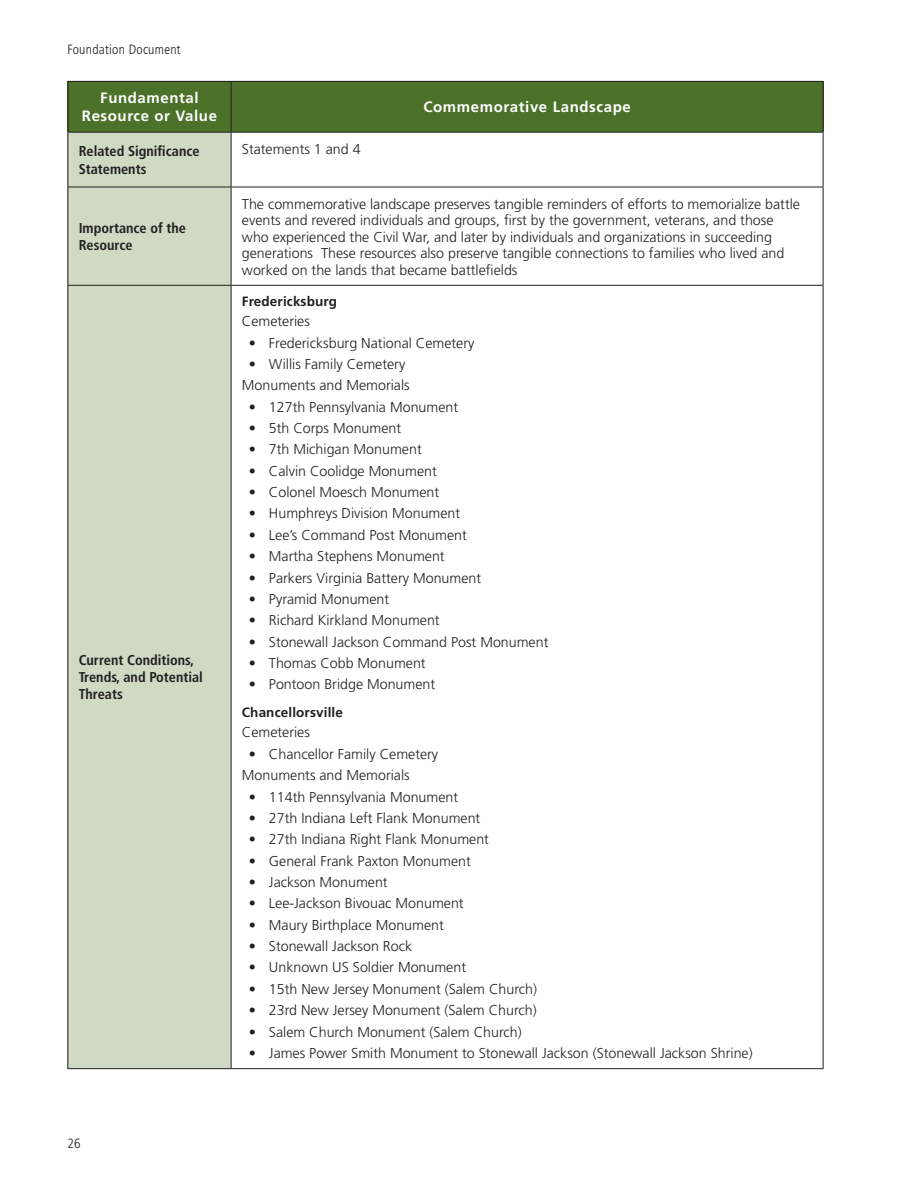
<style>
.page{position:relative;width:918px;height:1188px;background:#fff}
.page>*{position:absolute;margin:0;border:0;box-sizing:border-box;transform-origin:0 0}
.t1{font:700 15px/18px "Frutiger LT Std";letter-spacing:.04em;color:#fff;text-align:center}
.t2{font:300 14.25px/16.5px "Frutiger LT Std";color:#231f20}
.t3{font:700 condensed 14.25px/17.1px "Frutiger LT Std";color:#231f20}
.t4{font:700 13.5px "Frutiger LT Std";letter-spacing:.01em;color:#231f20}
.t5{font:300 condensed 13.5px "Frutiger LT Std";letter-spacing:.02em;color:#231f20}
</style>
<div class="page">
<div style="left:68px;top:81px;width:163px;height:51px;background:#4c722a"></div>
<div style="left:231px;top:81px;width:592px;height:51px;background:#4c722a"></div>
<div style="left:68px;top:132px;width:163px;height:55px;background:#cfd9c4"></div>
<div style="left:68px;top:187px;width:163px;height:98px;background:#cfd9c4"></div>
<div style="left:68px;top:285px;width:163px;height:784px;background:#cfd9c4"></div>
<hr style="left:68px;top:81px;width:163px;height:1px;background:#231f20">
<hr style="left:231px;top:81px;width:593px;height:1px;background:#231f20">
<hr style="left:68px;top:132px;width:163px;height:1px;background:#231f20">
<hr style="left:231px;top:132px;width:593px;height:1px;background:#231f20">
<hr style="left:68px;top:187px;width:163px;height:1px;background:#231f20">
<hr style="left:231px;top:187px;width:593px;height:1px;background:#231f20">
<hr style="left:68px;top:285px;width:163px;height:1px;background:#231f20">
<hr style="left:231px;top:285px;width:593px;height:1px;background:#231f20">
<hr style="left:68px;top:1068px;width:163px;height:1px;background:#231f20">
<hr style="left:231px;top:1068px;width:593px;height:1px;background:#231f20">
<hr style="left:68px;top:82px;width:1px;height:50px;background:#231f20">
<hr style="left:68px;top:133px;width:1px;height:54px;background:#231f20">
<hr style="left:68px;top:187px;width:1px;height:98px;background:#231f20">
<hr style="left:68px;top:286px;width:1px;height:782px;background:#231f20">
<hr style="left:231px;top:82px;width:1px;height:50px;background:#231f20">
<hr style="left:823px;top:82px;width:1px;height:50px;background:#231f20">
<hr style="left:231px;top:133px;width:1px;height:54px;background:#231f20">
<hr style="left:823px;top:133px;width:1px;height:54px;background:#231f20">
<hr style="left:231px;top:187px;width:1px;height:98px;background:#231f20">
<hr style="left:823px;top:187px;width:1px;height:98px;background:#231f20">
<hr style="left:231px;top:286px;width:1px;height:782px;background:#231f20">
<hr style="left:823px;top:286px;width:1px;height:782px;background:#231f20">
<p class="t5" style="left:68px;top:42px;width:115px">Foundation Document</p>
<p class="t1" style="left:82px;top:89px;width:137px">Fundamental<br>Resource or Value</p>
<p class="t1" style="left:423px;top:98px;width:209px">Commemorative Landscape</p>
<p class="t3" style="left:79px;top:143px;width:122px">Related Signifcance<br>Statements</p>
<p class="t2" style="left:242px;top:141px;width:120px">Statements 1 and 4</p>
<p class="t3" style="left:79px;top:219px;width:109px">Importance of the<br>Resource</p>
<p class="t3" style="left:79px;top:652px;width:126px">Current Conditions,<br>Trends, and Potential<br>Threats</p>
<p class="t5" style="left:68px;top:1135px;width:15px">26</p>
<p class="t2" style="left:242px;top:196px;width:560px">The commemorative landscape preserves tangible reminders of efforts to memorialize battle events and revered individuals and groups, frst by the government, veterans, and those who experienced the Civil War, and later by individuals and organizations in succeeding generations These resources also preserve tangible connections to families who lived and worked on the lands that became battlefelds</p>
<p class="t4" style="left:242px;top:294px;width:97px">Fredericksburg</p>
<p class="t2" style="left:242px;top:313px;width:70px">Cemeteries</p>
<p class="t2" style="left:249px;top:335px;width:227px">• Fredericksburg National Cemetery</p>
<p class="t2" style="left:242px;top:354px;width:169px;line-height:21.3px;text-align:center">• Willis Family Cemetery<br>Monuments and Memorials</p>
<p class="t2" style="left:249px;top:399px;width:211px">• 127th Pennsylvania Monument</p>
<p class="t2" style="left:249px;top:420px;width:154px">• 5th Corps Monument</p>
<p class="t2" style="left:249px;top:441px;width:175px">• 7th Michigan Monument</p>
<p class="t2" style="left:249px;top:463px;width:190px">• Calvin Coolidge Monument</p>
<p class="t2" style="left:249px;top:484px;width:192px">• Colonel Moesch Monument</p>
<p class="t2" style="left:249px;top:506px;width:213px">• Humphreys Division Monument</p>
<p class="t2" style="left:249px;top:527px;width:220px">• Lee’s Command Post Monument</p>
<p class="t2" style="left:249px;top:548px;width:198px">• Martha Stephens Monument</p>
<p class="t2" style="left:249px;top:570px;width:234px">• Parkers Virginia Battery Monument</p>
<p class="t2" style="left:249px;top:591px;width:142px">• Pyramid Monument</p>
<p class="t2" style="left:249px;top:612px;width:193px">• Richard Kirkland Monument</p>
<p class="t2" style="left:249px;top:634px;width:301px">• Stonewall Jackson Command Post Monument</p>
<p class="t2" style="left:249px;top:655px;width:179px">• Thomas Cobb Monument</p>
<p class="t2" style="left:249px;top:676px;width:188px">• Pontoon Bridge Monument</p>
<p class="t4" style="left:242px;top:705px;width:103px">Chancellorsville</p>
<p class="t2" style="left:242px;top:725px;width:70px">Cemeteries</p>
<p class="t2" style="left:242px;top:743px;width:198px;line-height:21.3px;text-indent:7px">• Chancellor Family Cemetery<br>Monuments and Memorials</p>
<p class="t2" style="left:249px;top:789px;width:211px">• 114th Pennsylvania Monument</p>
<p class="t2" style="left:249px;top:810px;width:233px">• 27th Indiana Left Flank Monument</p>
<p class="t2" style="left:249px;top:831px;width:242px">• 27th Indiana Right Flank Monument</p>
<p class="t2" style="left:249px;top:853px;width:224px">• General Frank Paxton Monument</p>
<p class="t2" style="left:249px;top:874px;width:141px">• Jackson Monument</p>
<p class="t2" style="left:249px;top:895px;width:217px">• Lee-Jackson Bivouac Monument</p>
<p class="t2" style="left:249px;top:917px;width:197px">• Maury Birthplace Monument</p>
<p class="t2" style="left:249px;top:938px;width:165px">• Stonewall Jackson Rock</p>
<p class="t2" style="left:249px;top:959px;width:219px">• Unknown US Soldier Monument</p>
<p class="t2" style="left:249px;top:981px;width:290px">• 15th New Jersey Monument (Salem Church)</p>
<p class="t2" style="left:249px;top:1002px;width:290px">• 23rd New Jersey Monument (Salem Church)</p>
<p class="t2" style="left:249px;top:1024px;width:275px">• Salem Church Monument (Salem Church)</p>
<p class="t2" style="left:249px;top:1045px;width:506px">• James Power Smith Monument to Stonewall Jackson (Stonewall Jackson Shrine)</p>
</div>
